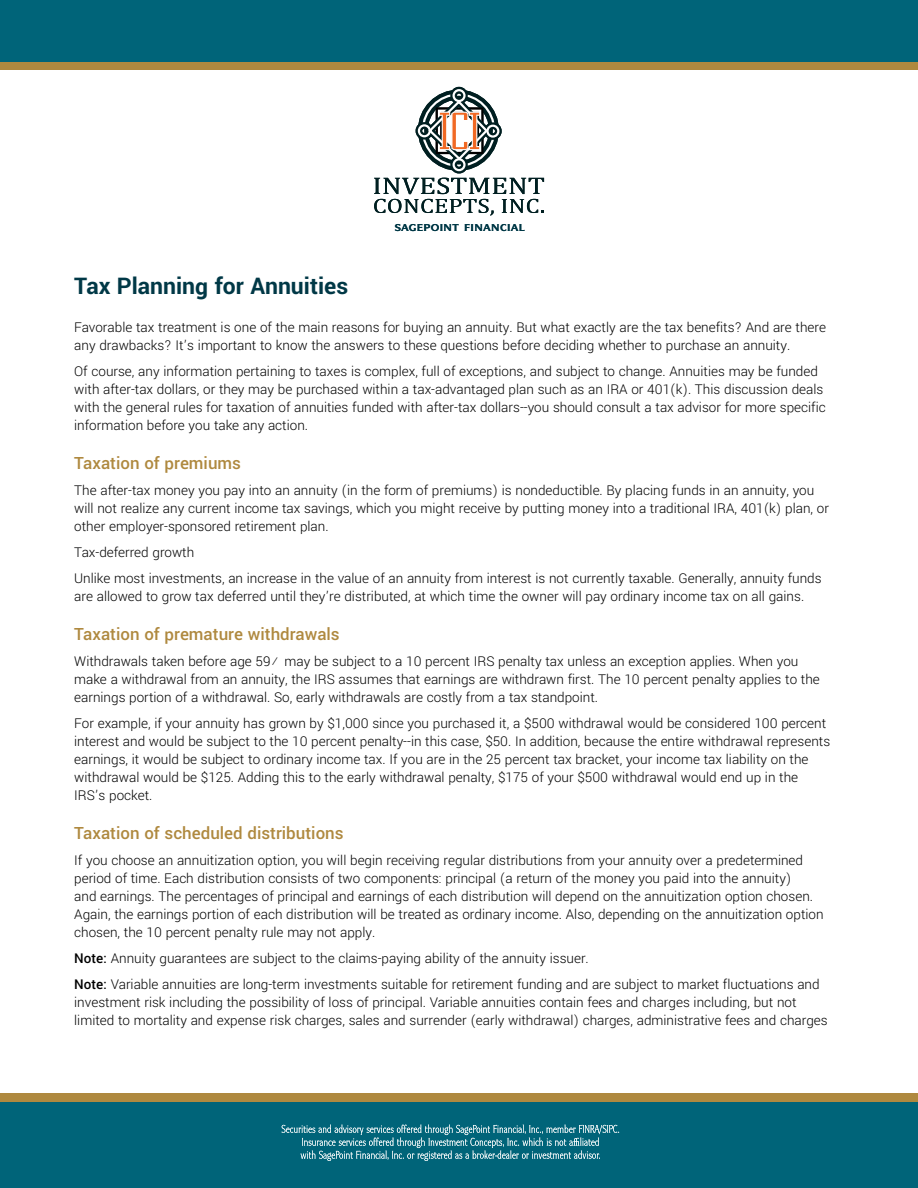
<style>
.page{position:relative;width:918px;height:1188px;background:#fff}
.page>*{position:absolute;margin:0;border:0;box-sizing:border-box;transform-origin:0 0}
.t1{font:700 25.5px "Yantramanav";color:#003846}
.t2{font:500 18.75px "Yantramanav";color:#af893f}
.t3{font:300 15px/18px "Yantramanav";color:#000}
.t4{font:700 9.45px "Itc Symbol";color:#003846;scale:1.1 1}
.s1{font-weight:500}
</style>
<div class="page">
<div style="left:0;top:1102px;width:918px;height:86px;background:#006479"></div>
<div style="left:0;top:1093px;width:918px;height:9px;background:#af893f"></div>
<div style="left:450px;top:87px;width:18px;height:17px;border:7px solid #001f21;border-radius:50%"></div>
<div style="left:416px;top:122px;width:17px;height:18px;border:7px solid #001f21;border-radius:50%"></div>
<div style="left:450px;top:156px;width:18px;height:17px;border:7px solid #001f21;border-radius:50%"></div>
<div style="left:484px;top:122px;width:18px;height:18px;border:7px solid #001f21;border-radius:50%"></div>
<div style="left:453px;top:89px;width:13px;height:13px;border:2px solid #fff;border-radius:50%"></div>
<div style="left:418px;top:124px;width:13px;height:13px;border:2px solid #fff;border-radius:50%"></div>
<div style="left:453px;top:158px;width:13px;height:13px;border:2px solid #fff;border-radius:50%"></div>
<div style="left:486px;top:125px;width:13px;height:13px;border:2px solid #fff;border-radius:50%"></div>
<svg style="left:374px;top:178px;width:170px;height:38px"></svg>
<svg style="left:420px;top:92px;width:76px;height:76px"></svg>
<div style="left:0;top:0;width:918px;height:62px;background:#006479"></div>
<div style="left:0;top:62px;width:918px;height:8px;background:#af893f"></div>
<svg style="left:282px;top:1125px;width:337px;height:36px"></svg>
<p class="t4" style="left:431px;top:221px;width:27px">□ ■▼</p>
<p class="t4" style="left:519px;top:221px;width:7px">●</p>
<h1 class="t1" style="left:74px;top:270px;width:275px">Tax Planning for Annuities</h1>
<p class="t3" style="left:74px;top:319px;width:753px">Favorable tax treatment is one of the main reasons for buying an annuity. But what exactly are the tax benefits? And are there any drawbacks? It’s important to know the answers to these questions before deciding whether to purchase an annuity.</p>
<p class="t3" style="left:74px;top:363px;width:753px">Of course, any information pertaining to taxes is complex, full of exceptions, and subject to change. Annuities may be funded with after-tax dollars, or they may be purchased within a tax-advantaged plan such as an IRA or 401(k). This discussion deals with the general rules for taxation of annuities funded with after-tax dollars--you should consult a tax advisor for more specific information before you take any action.</p>
<p class="t2" style="left:74px;top:452px;width:168px">Taxation of premiums</p>
<p class="t3" style="left:74px;top:481px;width:756px">The after-tax money you pay into an annuity (in the form of premiums) is nondeductible. By placing funds in an annuity, you will not realize any current income tax savings, which you might receive by putting money into a traditional IRA, 401(k) plan, or other employer-sponsored retirement plan.</p>
<p class="t3" style="left:74px;top:539px;width:749px;line-height:26.1px">Tax-deferred growth<br>Unlike most investments, an increase in the value of an annuity from interest is not currently taxable. Generally, annuity funds</p>
<p class="t3" style="left:74px;top:588px;width:731px">are allowed to grow tax deferred until they’re distributed, at which time the owner will pay ordinary income tax on all gains.</p>
<p class="t2" style="left:74px;top:623px;width:267px">Taxation of premature withdrawals</p>
<p class="t3" style="left:74px;top:652px;width:747px">Withdrawals taken before age 59½ may be subject to a 10 percent IRS penalty tax unless an exception applies. When you make a withdrawal from an annuity, the IRS assumes that earnings are withdrawn first. The 10 percent penalty applies to the earnings portion of a withdrawal. So, early withdrawals are costly from a tax standpoint.</p>
<p class="t3" style="left:74px;top:715px;width:757px">For example, if your annuity has grown by $1,000 since you purchased it, a $500 withdrawal would be considered 100 percent interest and would be subject to the 10 percent penalty--in this case, $50. In addition, because the entire withdrawal represents earnings, it would be subject to ordinary income tax. If you are in the 25 percent tax bracket, your income tax liability on the withdrawal would be $125. Adding this to the early withdrawal penalty, $175 of your $500 withdrawal would end up in the IRS’s pocket.</p>
<p class="t2" style="left:74px;top:821px;width:271px">Taxation of scheduled distributions</p>
<p class="t3" style="left:74px;top:851px;width:751px">If you choose an annuitization option, you will begin receiving regular distributions from your annuity over a predetermined period of time. Each distribution consists of two components: principal (a return of the money you paid into the annuity)<br>and earnings. The percentages of principal and earnings of each distribution will depend on the annuitization option chosen.<br>Again, the earnings portion of each distribution will be treated as ordinary income. Also, depending on the annuitization option chosen, the 10 percent penalty rule may not apply.</p>
<p class="t3" style="left:74px;top:945px;width:747px;line-height:26.1px"><span class="s1">Note:</span> Annuity guarantees are subject to the claims-paying ability of the annuity issuer.<br><span class="s1">Note:</span> Variable annuities are long-term investments suitable for retirement funding and are subject to market fluctuations and</p>
<p class="t3" style="left:74px;top:994px;width:755px">investment risk including the possibility of loss of principal. Variable annuities contain fees and charges including, but not limited to mortality and expense risk charges, sales and surrender (early withdrawal) charges, administrative fees and charges</p>
</div>
